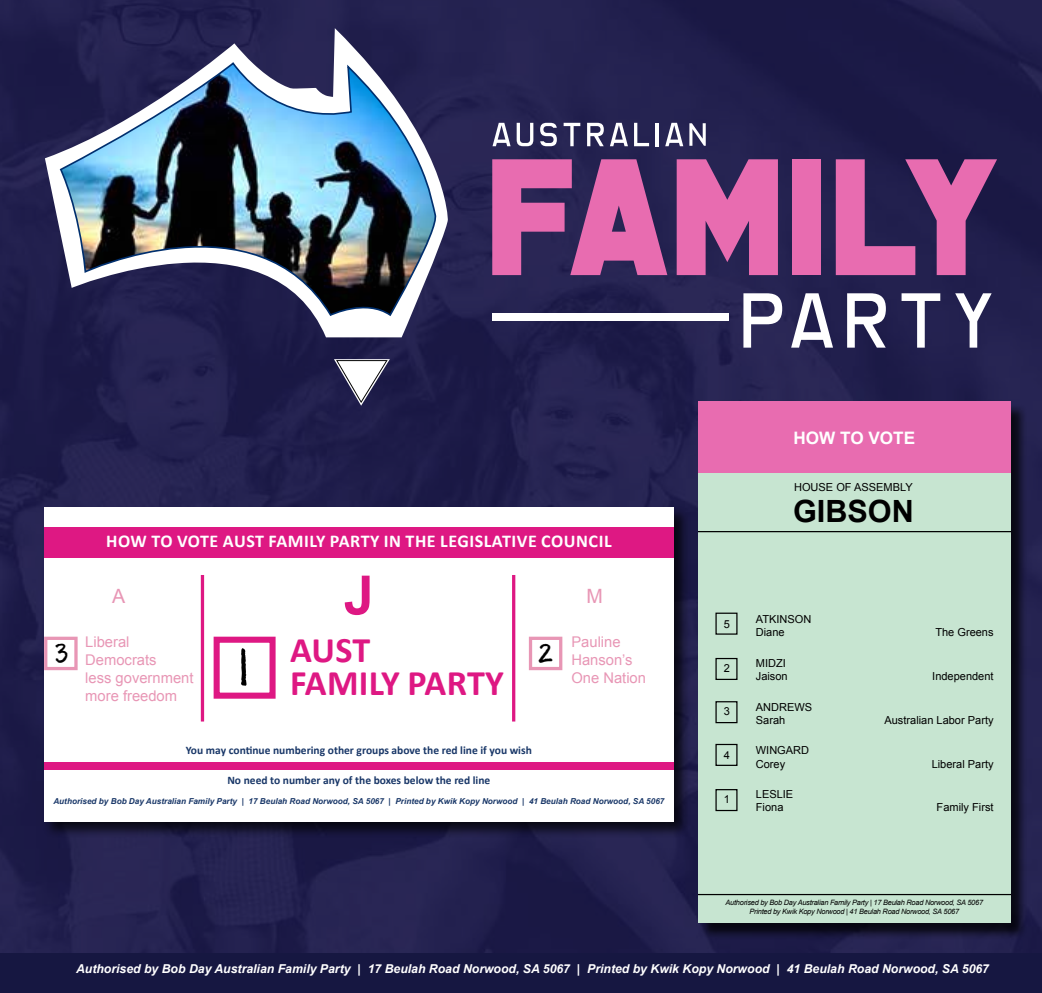
<style>
.page{position:relative;width:1042px;height:993px;background:#fff}
.page>*{position:absolute;margin:0;border:0;box-sizing:border-box;transform-origin:0 0}
.t1{font:700 54.07px "Arial";color:#de1883}
.t2{font:51.1px "Axure Handwriting";color:#000}
.t3{font:700 36.05px/32.7px "Calibri";letter-spacing:.005em;color:#de1883}
.t4{font:700 30.62px "Arial";color:#000}
.t5{font:25.38px "Axure Handwriting";color:#000}
.t6{font:19.6px "Arial";color:#e896b5}
.t7{font:700 18.03px "Calibri";letter-spacing:.03em;color:#fff}
.t8{font:700 17.15px "Arial";color:#fff}
.t9{font:14.7px/17.7px "Arial";color:#e896b5}
.t10{font:italic 700 12.25px "Arial";color:#fff}
.t11{font:700 11.55px "Calibri";color:#193768}
.t12{font:11.03px/13.3px "Arial";color:#000}
.t13{font:italic 700 8.22px "Arial";color:#193768}
.t14{font:italic 7.35px/8.6px "Arial";letter-spacing:-.03em;color:#000;text-align:center}
</style>
<div class="page">
<div style="left:0;top:0;width:1042px;height:952px;background:#22204e"></div>
<div style="left:0;top:952px;width:1042px;height:40px;background:#161741"></div>
<div style="left:42px;top:505px;width:648px;height:332px;background:#000;opacity:.75"></div>
<div style="left:44px;top:507px;width:629px;height:314px;background:#fff"></div>
<div style="left:44px;top:527px;width:629px;height:30px;background:#de1883"></div>
<div style="left:44px;top:761px;width:629px;height:8px;background:#de1883"></div>
<hr style="left:512px;top:574px;width:3px;height:147px;background:#de1883">
<hr style="left:201px;top:574px;width:3px;height:147px;background:#de1883">
<div style="left:44px;top:636px;width:34px;height:34px;border:3px solid #e896b5"></div>
<div style="left:529px;top:636px;width:33px;height:34px;border:3px solid #e896b5"></div>
<div style="left:214px;top:636px;width:62px;height:62px;border:6px solid #de1883"></div>
<svg style="left:45px;top:28px;width:403px;height:309px"></svg>
<img style="left:59px;top:58px;width:380px;height:263px">
<svg style="left:334px;top:359px;width:56px;height:46px"></svg>
<svg style="left:492px;top:159px;width:175px;height:116px"></svg>
<svg style="left:677px;top:159px;width:101px;height:116px"></svg>
<div style="left:792px;top:159px;width:29px;height:116px;background:#e86cb0"></div>
<svg style="left:836px;top:159px;width:161px;height:116px"></svg>
<div style="left:492px;top:312px;width:236px;height:8px;background:#fff"></div>
<svg style="left:743px;top:293px;width:39px;height:54px"></svg>
<svg style="left:791px;top:293px;width:42px;height:54px"></svg>
<svg style="left:847px;top:293px;width:39px;height:54px"></svg>
<svg style="left:901px;top:293px;width:39px;height:54px"></svg>
<svg style="left:955px;top:293px;width:36px;height:54px"></svg>
<svg style="left:492px;top:123px;width:18px;height:23px"></svg>
<svg style="left:517px;top:123px;width:16px;height:23px"></svg>
<svg style="left:540px;top:123px;width:17px;height:23px"></svg>
<svg style="left:563px;top:123px;width:17px;height:23px"></svg>
<svg style="left:587px;top:123px;width:17px;height:23px"></svg>
<svg style="left:610px;top:123px;width:18px;height:23px"></svg>
<svg style="left:634px;top:123px;width:15px;height:23px"></svg>
<hr style="left:656px;top:123px;width:3px;height:23px;background:#fff">
<svg style="left:665px;top:123px;width:18px;height:23px"></svg>
<svg style="left:689px;top:123px;width:17px;height:23px"></svg>
<div style="left:699px;top:402px;width:328px;height:537px;background:#000;opacity:.75"></div>
<div style="left:698px;top:401px;width:312px;height:521px;background:#c7e5d1"></div>
<div style="left:698px;top:401px;width:312px;height:72px;background:#e86cb0"></div>
<hr style="left:698px;top:531px;width:312px;height:1px;background:#000">
<div style="left:715px;top:657px;width:22px;height:22px;border:1px solid #000"></div>
<div style="left:715px;top:788px;width:22px;height:22px;border:1px solid #000"></div>
<div style="left:715px;top:701px;width:22px;height:22px;border:1px solid #000"></div>
<div style="left:715px;top:743px;width:22px;height:22px;border:1px solid #000"></div>
<hr style="left:698px;top:893px;width:312px;height:1px;background:#000">
<h3 class="t7" style="left:106px;top:527px;width:507px">HOW TO VOTE AUST FAMILY PARTY IN THE LEGISLATIVE COUNCIL</h3>
<h1 class="t1" style="left:344px;top:559px;width:32px">J</h1>
<h3 class="t6" style="left:112px;top:583px;width:15px">A</h3>
<h3 class="t9" style="left:85px;top:633px;width:110px">Liberal<br>Democrats<br>less government more freedom</h3>
<h3 class="t9" style="left:571px;top:633px;width:76px">Pauline<br>Hanson’s<br>One Nation</h3>
<h3 class="t6" style="left:586px;top:583px;width:18px">M</h3>
<h3 class="t3" style="left:290px;top:632px;width:215px">AUST<br>FAMILY PARTY</h3>
<h3 class="t5" style="left:55px;top:637px;width:16px">3</h3>
<h3 class="t5" style="left:538px;top:637px;width:16px">2</h3>
<h2 class="t2" style="left:237px;top:636px;width:16px">I</h2>
<p class="t11" style="left:186px;top:742px;width:347px">You may continue numbering other groups above the red line if you wish</p>
<p class="t11" style="left:227px;top:772px;width:264px">No need to number any of the boxes below the red line</p>
<p class="t13" style="left:53px;top:795px;width:612px">Authorised by Bob Day Australian Family Party | 17 Beulah Road Norwood, SA 5067 | Printed by Kwik Kopy Norwood | 41 Beulah Road Norwood, SA 5067</p>
<h3 class="t8" style="left:793px;top:427px;width:123px">HOW TO VOTE</h3>
<p class="t12" style="left:794px;top:481px;width:120px">HOUSE OF ASSEMBLY</p>
<h3 class="t4" style="left:793px;top:491px;width:122px">GIBSON</h3>
<p class="t12" style="left:724px;top:617px;width:8px">5</p>
<p class="t12" style="left:756px;top:612px;width:57px">ATKINSON<br>Diane</p>
<p class="t12" style="left:724px;top:661px;width:8px">2</p>
<p class="t12" style="left:756px;top:656px;width:33px">MIDZI<br>Jaison</p>
<p class="t12" style="left:935px;top:625px;width:60px">The Greens</p>
<p class="t12" style="left:932px;top:669px;width:63px">Independent</p>
<p class="t12" style="left:724px;top:704px;width:8px">3</p>
<p class="t12" style="left:756px;top:699px;width:58px">ANDREWS<br>Sarah</p>
<p class="t12" style="left:724px;top:748px;width:8px">4</p>
<p class="t12" style="left:756px;top:743px;width:55px">WINGARD<br>Corey</p>
<p class="t12" style="left:724px;top:792px;width:8px">1</p>
<p class="t12" style="left:756px;top:787px;width:39px">LESLIE<br>Fiona</p>
<p class="t12" style="left:884px;top:713px;width:111px">Australian Labor Party</p>
<p class="t12" style="left:931px;top:757px;width:63px">Liberal Party</p>
<p class="t12" style="left:936px;top:800px;width:58px">Family First</p>
<p class="t14" style="left:725px;top:898px;width:259px">Authorised by Bob Day Australian Family Party | 17 Beulah Road Norwood, SA 5067<br>Printed by Kwik Kopy Norwood | 41 Beulah Road Norwood, SA 5067</p>
<p class="t10" style="left:76px;top:960px;width:914px">Authorised by Bob Day Australian Family Party | 17 Beulah Road Norwood, SA 5067 | Printed by Kwik Kopy Norwood | 41 Beulah Road Norwood, SA 5067</p>
</div>
